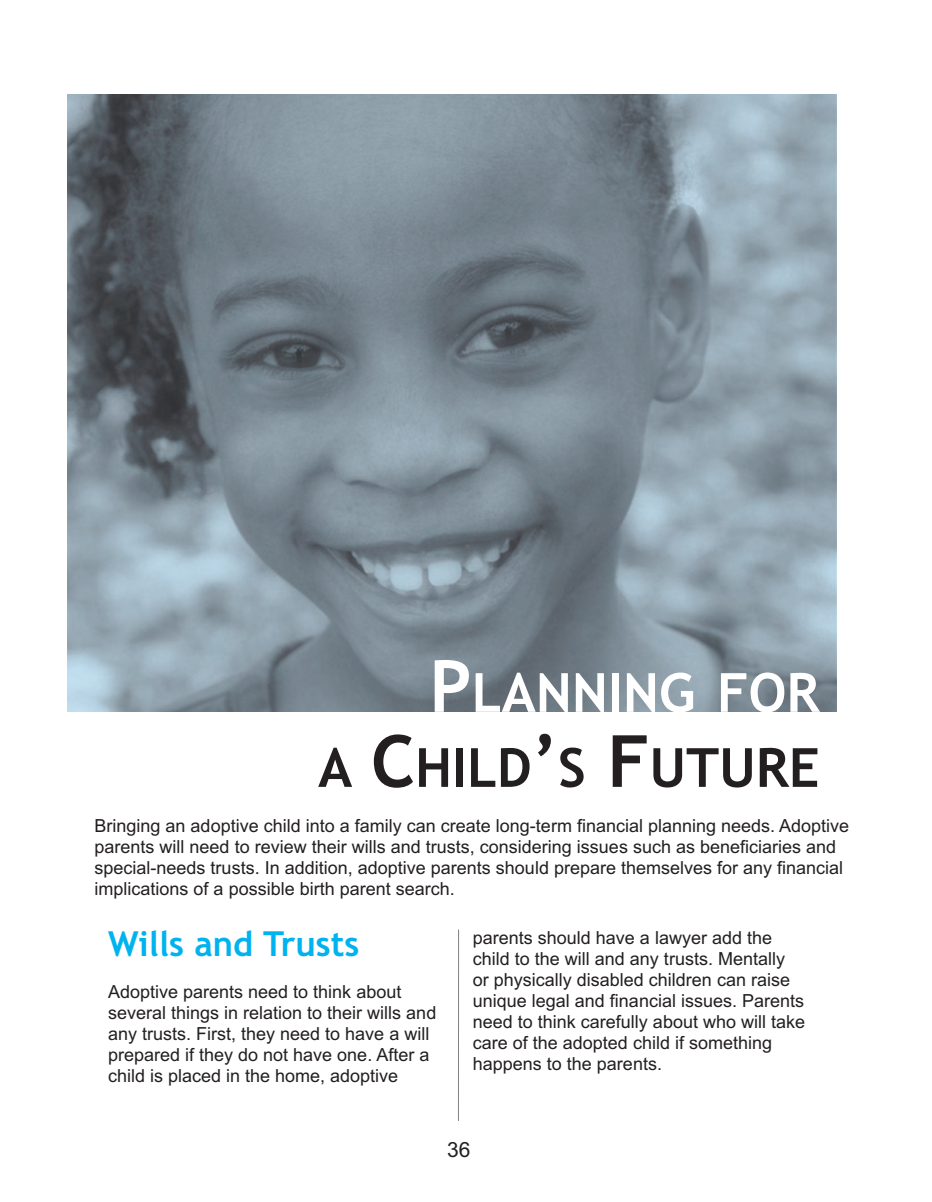
<style>
.page{position:relative;width:932px;height:1202px;background:#fff}
.page>*{position:absolute;margin:0;border:0;box-sizing:border-box;transform-origin:0 0}
.t1{font:700 54px/75px "Trebuchet MS";color:#231f20;text-align:right}
.t2{font:700 34.5px "Trebuchet MS";color:#00b3ee}
.t3{font:21px "Arial";color:#231f20}
.t4{font:18px/21px "Arial";color:#231f20}
.s1{font-size:72px;color:#fff}
.s2{color:#fff}
.s3{font-size:72px}
</style>
<div class="page">
<img style="left:68px;top:94px;width:769px;height:617px">
<hr style="left:458px;top:929px;width:1px;height:192px;background:#808285">
<h1 class="t1" style="left:318px;top:655px;width:503px"><span class="s1">P</span><span class="s2">LANNING FOR<br></span>A <span class="s3">C</span>HILD<span class="s3">’</span>S <span class="s3">F</span>UTURE</h1>
<p class="t4" style="left:94px;top:815px;width:756px">Bringing an adoptive child into a family can create long-term financial planning needs. Adoptive parents will need to review their wills and trusts, considering issues such as beneficiaries and special-needs trusts. In addition, adoptive parents should prepare themselves for any financial implications of a possible birth parent search.</p>
<h2 class="t2" style="left:108px;top:924px;width:253px">Wills and Trusts</h2>
<p class="t4" style="left:108px;top:981px;width:330px">Adoptive parents need to think about several things in relation to their wills and any trusts. First, they need to have a will prepared if they do not have one. After a child is placed in the home, adoptive</p>
<p class="t4" style="left:473px;top:927px;width:334px">parents should have a lawyer add the child to the will and any trusts. Mentally or physically disabled children can raise unique legal and financial issues. Parents need to think carefully about who will take care of the adopted child if something happens to the parents.</p>
<p class="t3" style="left:447px;top:1137px;width:25px">36</p>
</div>
